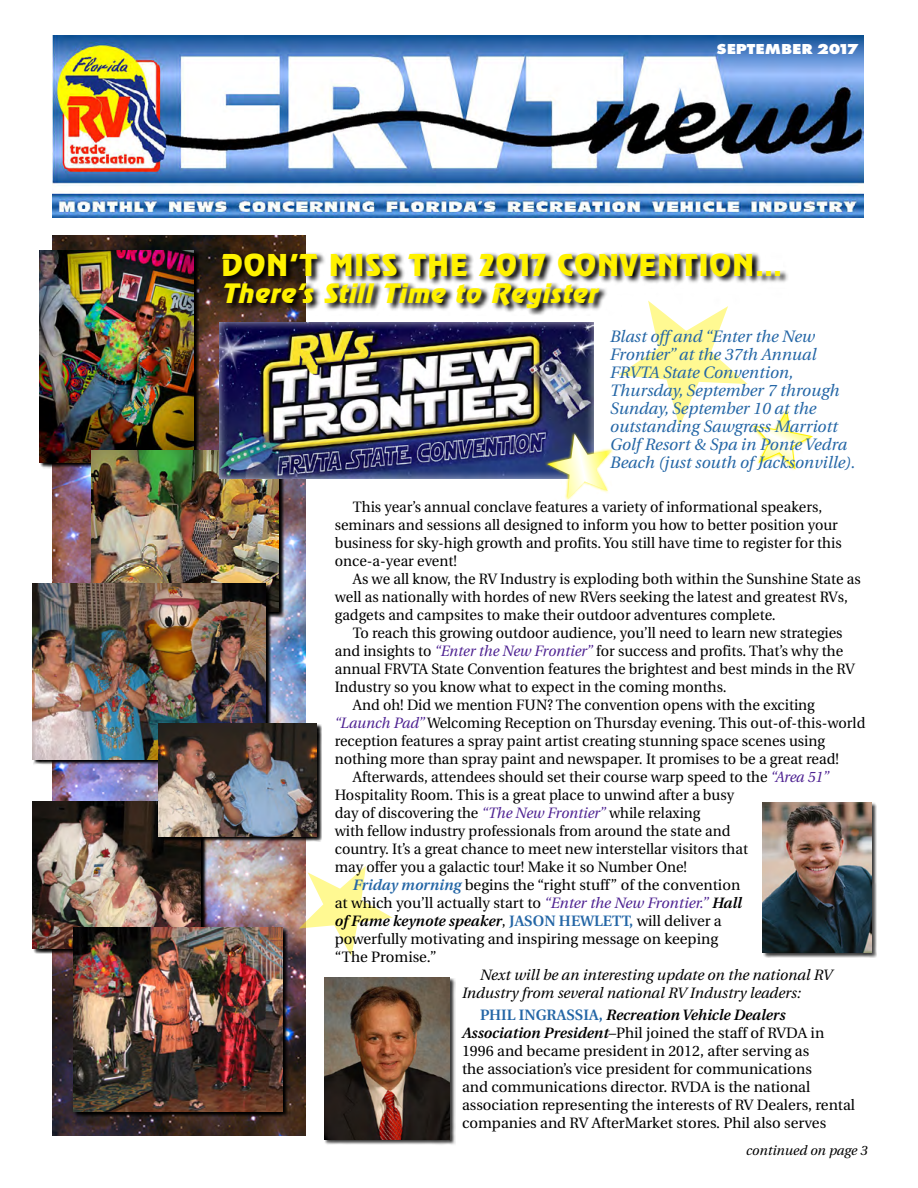
<style>
.page{position:relative;width:918px;height:1188px;background:#fff}
.page>*{position:absolute;margin:0;border:0;box-sizing:border-box;transform-origin:0 0}
.t1{font:27px "Revue";letter-spacing:.05em;color:#fff200}
.t2{font:italic 24px "Revue";color:#fff200;scale:1.04 1}
.t3{font:italic 16.5px/18px "Utopia";color:#2466a6}
.t4{font:15px/18px "Utopia";color:#000}
.t5{font:italic 15px/18px "Utopia";color:#000}
.t6{font:italic 600 15px "Utopia";color:#000}
.t7{font:800 15px "Futura T";color:#fff;scale:1.1 1}
.t8{font:italic 13.5px "Utopia";color:#000}
.s1{font-style:italic;color:#4e2292}
.s2{font-weight:600;font-style:italic;color:#2466a6}
.s3{font-weight:600;font-style:italic}
.s4{font-weight:400;font-style:normal}
.s5{font-style:normal;color:#2466a6}
.s6{font-weight:600;color:#2466a6}
</style>
<div class="page">
<img style="left:52px;top:36px;width:811px;height:181px">
<img style="left:52px;top:236px;width:254px;height:900px">
<svg style="left:299px;top:866px;width:94px;height:90px"></svg>
<svg style="left:222px;top:251px;width:566px;height:61px"></svg>
<div style="left:763px;top:802px;width:114px;height:156px;background:#000;opacity:.75"></div>
<img style="left:762px;top:802px;width:109px;height:150px">
<div style="left:325px;top:978px;width:131px;height:167px;background:#000;opacity:.75"></div>
<img style="left:324px;top:977px;width:126px;height:162px">
<svg style="left:33px;top:842px;width:173px;height:112px"></svg>
<img style="left:32px;top:801px;width:169px;height:147px">
<svg style="left:40px;top:251px;width:159px;height:217px"></svg>
<img style="left:40px;top:250px;width:154px;height:213px">
<svg style="left:272px;top:478px;width:13px;height:140px"></svg>
<img style="left:92px;top:450px;width:187px;height:162px">
<svg style="left:33px;top:584px;width:239px;height:181px"></svg>
<img style="left:32px;top:583px;width:234px;height:177px">
<div style="left:207px;top:312px;width:399px;height:166px;background:#fff;opacity:.75"></div>
<svg style="left:539px;top:301px;width:274px;height:199px"></svg>
<svg style="left:159px;top:724px;width:163px;height:118px"></svg>
<img style="left:158px;top:724px;width:159px;height:112px">
<svg style="left:75px;top:928px;width:213px;height:189px"></svg>
<img style="left:74px;top:927px;width:209px;height:184px">
<p class="t7" style="left:717px;top:40px;width:131px">SEPTEMBER 2017</p>
<h1 class="t1" style="left:221px;top:247px;width:562px">DON’T MISS THE 2017 CONVENTION…</h1>
<h2 class="t2" style="left:221px;top:277px;width:369px">There’s Still Time to Register</h2>
<p class="t3" style="left:610px;top:327px;width:247px">Blast off and “Enter the New<br>Frontier” at the 37th Annual<br>FRVTA State Convention,<br>Thursday, September 7 through<br>Sunday, September 10 at the outstanding Sawgrass Marriott<br>Golf Resort &amp; Spa in Ponte Vedra<br>Beach (just south of Jacksonville).</p>
<p class="t4" style="left:335px;top:498px;width:508px;text-indent:18px">This year’s annual conclave features a variety of informational speakers, seminars and sessions all designed to inform you how to better position your business for sky-high growth and profits. You still have time to register for this once-a-year event!</p>
<p class="t4" style="left:335px;top:570px;width:528px;text-indent:18px">As we all know, the RV Industry is exploding both within the Sunshine State as well as nationally with hordes of new RVers seeking the latest and greatest RVs, gadgets and campsites to make their outdoor adventures complete.</p>
<p class="t4" style="left:353px;top:624px;width:491px">To reach this growing outdoor audience, you’ll need to learn new strategies</p>
<p class="t4" style="left:335px;top:642px;width:510px">and insights to <span class="s1">“Enter the New Frontier”</span> for success and profits. That’s why the</p>
<p class="t4" style="left:335px;top:660px;width:521px">annual FRVTA State Convention features the brightest and best minds in the RV</p>
<p class="t4" style="left:335px;top:678px;width:393px">Industry so you know what to expect in the coming months.</p>
<p class="t4" style="left:353px;top:696px;width:464px">And oh! Did we mention FUN? The convention opens with the exciting</p>
<p class="t4" style="left:335px;top:714px;width:532px"><span class="s1">“Launch Pad”</span> Welcoming Reception on Thursday evening. This out-of-this-world</p>
<p class="t4" style="left:335px;top:732px;width:492px">reception features a spray paint artist creating stunning space scenes using</p>
<p class="t4" style="left:335px;top:750px;width:506px">nothing more than spray paint and newspaper. It promises to be a great read!</p>
<p class="t4" style="left:353px;top:768px;width:478px">Afterwards, attendees should set their course warp speed to the <span class="s1">“Area 51”</span></p>
<p class="t4" style="left:335px;top:786px;width:401px">Hospitality Room. This is a great place to unwind after a busy</p>
<p class="t4" style="left:335px;top:804px;width:367px">day of discovering the <span class="s1">“The New Frontier”</span> while relaxing</p>
<p class="t4" style="left:335px;top:822px;width:397px">with fellow industry professionals from around the state and</p>
<p class="t4" style="left:335px;top:840px;width:415px">country. It’s a great chance to meet new interstellar visitors that</p>
<p class="t4" style="left:335px;top:858px;width:354px">may offer you a galactic tour! Make it so Number One!</p>
<p class="t4" style="left:353px;top:876px;width:389px"><span class="s2">Friday morning</span> begins the “right stuff” of the convention</p>
<p class="t4" style="left:335px;top:894px;width:409px">at which you’ll actually start to <span class="s1">“Enter the New Frontier.”</span> <span class="s3">Hall</span></p>
<p class="t6" style="left:335px;top:912px;width:388px">of Fame keynote speaker<span class="s4">,</span> <span class="s5">JASON HEWLETT,</span> <span class="s4">will deliver a</span></p>
<p class="t4" style="left:335px;top:930px;width:385px">powerfully motivating and inspiring message on keeping</p>
<p class="t4" style="left:335px;top:948px;width:104px">“The Promise.”</p>
<p class="t5" style="left:462px;top:966px;width:372px;text-indent:18px">Next will be an interesting update on the national RV<br>Industry from several national RV Industry leaders:</p>
<p class="t4" style="left:462px;top:1006px;width:395px;text-indent:18px"><span class="s6">PHIL INGRASSIA,</span> <span class="s3">Recreation Vehicle Dealers Association President</span>–Phil joined the staff of RVDA in 1996 and became president in 2012, after serving as<br>the association’s vice president for communications<br>and communications director. RVDA is the national association representing the interests of RV Dealers, rental companies and RV AfterMarket stores. Phil also serves</p>
<p class="t8" style="left:746px;top:1143px;width:123px">continued on page 3</p>
</div>
